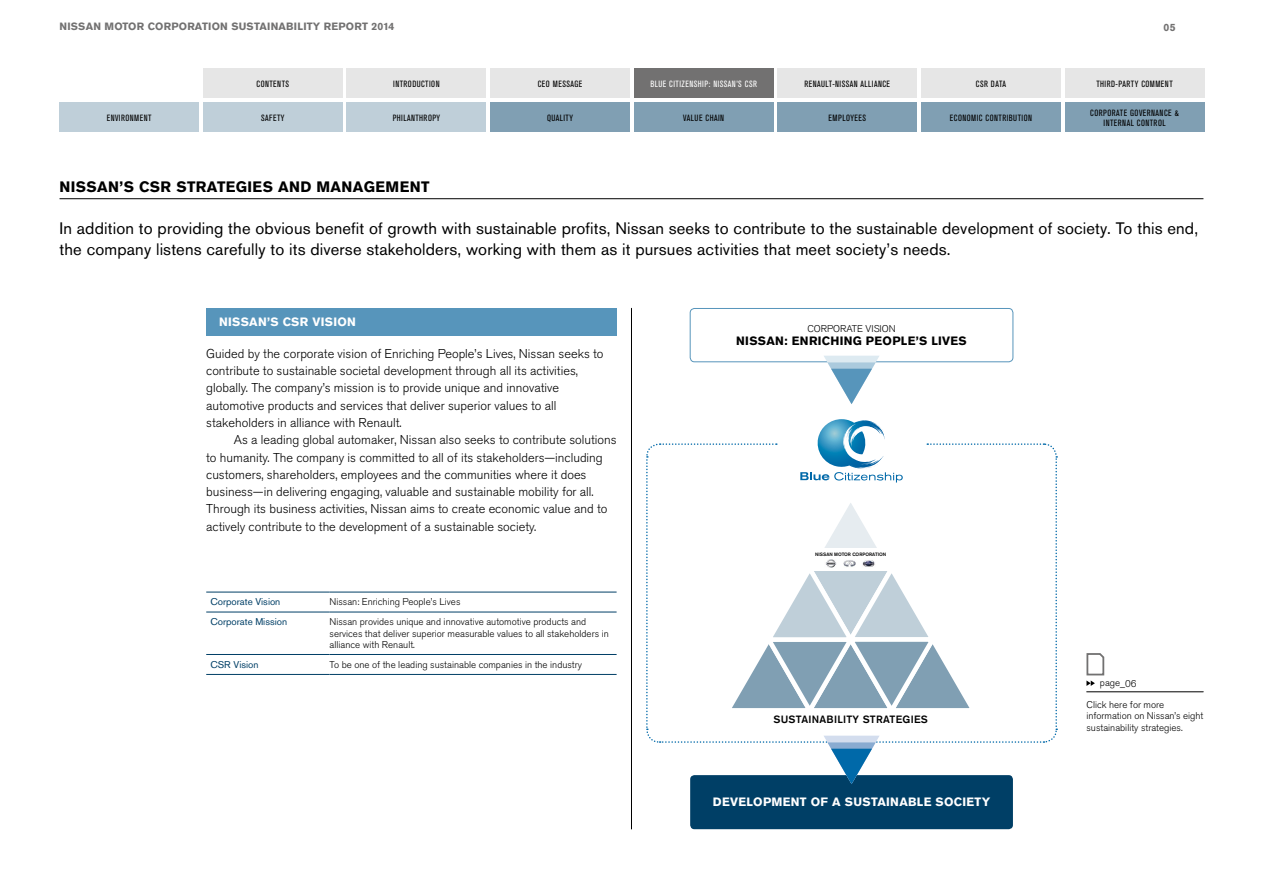
<style>
.page{position:relative;width:1263px;height:893px;background:#fff}
.page>*{position:absolute;margin:0;border:0;box-sizing:border-box;transform-origin:0 0}
.t1{font:16.5px/21px "Nissan AG";letter-spacing:.01em;color:#000}
.t2{font:700 15px "Nissan AG";letter-spacing:.025em;color:#000}
.t3{font:300 12.75px/17.2px "Nissan AG";color:#000}
.t4{font:700 12px "Nissan AG";letter-spacing:.025em;color:#fff}
.t5{font:700 12px "Nissan AG";letter-spacing:.025em;color:#000}
.t6{font:700 10.5px "Nissan AG";letter-spacing:.02em;color:#727171}
.t7{font:500 10.5px "Nissan AG";letter-spacing:.025em;color:#000}
.t8{font:300 9.75px/11.2px "Nissan AG";color:#000}
.t9{font:9.75px "Nissan AG";color:#003f66}
.t10{font:condensed 9px/10.5px "Nissan AG";letter-spacing:.05em;color:#000;text-align:center}
.t11{font:condensed 9px "Nissan AG";letter-spacing:.05em;color:#fff}
.t12{font:500 4.8px "Nissan AG";color:#000}
</style>
<div class="page">
<hr style="left:631px;top:308px;width:1px;height:521px;background:#000">
<div style="left:690px;top:308px;width:323px;height:54px;border:1px solid #5795bb;border-radius:4px"></div>
<hr style="left:60px;top:198px;width:1143px;height:1px;background:#000">
<div style="left:206px;top:308px;width:411px;height:28px;background:#5795bb"></div>
<svg style="left:823px;top:356px;width:56px;height:48px"></svg>
<div style="left:690px;top:775px;width:323px;height:54px;background:#003f66;border-radius:4px"></div>
<svg style="left:646px;top:419px;width:412px;height:365px"></svg>
<hr style="left:206px;top:592px;width:124px;height:1px;background:#003f66">
<hr style="left:330px;top:592px;width:287px;height:1px;background:#003f66">
<hr style="left:206px;top:612px;width:124px;height:1px;background:#003f66">
<hr style="left:330px;top:612px;width:287px;height:1px;background:#003f66">
<hr style="left:206px;top:654px;width:124px;height:1px;background:#003f66">
<hr style="left:330px;top:654px;width:287px;height:1px;background:#003f66">
<hr style="left:206px;top:674px;width:124px;height:1px;background:#003f66">
<hr style="left:330px;top:674px;width:287px;height:1px;background:#003f66">
<svg style="left:1086px;top:653px;width:19px;height:33px"></svg>
<hr style="left:1087px;top:691px;width:116px;height:1px;background:#000">
<div style="left:203px;top:102px;width:139px;height:30px;background:#bfcfd9"></div>
<div style="left:347px;top:102px;width:139px;height:30px;background:#bfcfd9"></div>
<div style="left:490px;top:102px;width:140px;height:30px;background:#809fb3"></div>
<div style="left:921px;top:102px;width:139px;height:30px;background:#809fb3"></div>
<div style="left:778px;top:102px;width:139px;height:30px;background:#809fb3"></div>
<div style="left:634px;top:102px;width:139px;height:30px;background:#809fb3"></div>
<div style="left:778px;top:68px;width:139px;height:30px;background:#e6e6e6"></div>
<div style="left:1065px;top:102px;width:139px;height:30px;background:#809fb3"></div>
<div style="left:634px;top:68px;width:139px;height:30px;background:#727171"></div>
<div style="left:921px;top:68px;width:139px;height:30px;background:#e6e6e6"></div>
<div style="left:1065px;top:68px;width:139px;height:30px;background:#e6e6e6"></div>
<div style="left:60px;top:102px;width:139px;height:30px;background:#bfcfd9"></div>
<div style="left:490px;top:68px;width:140px;height:30px;background:#e6e6e6"></div>
<div style="left:347px;top:68px;width:139px;height:30px;background:#e6e6e6"></div>
<div style="left:203px;top:68px;width:139px;height:30px;background:#e6e6e6"></div>
<p class="t6" style="left:60px;top:20px;width:336px">NISSAN MOTOR CORPORATION SUSTAINABILITY REPORT 2014</p>
<p class="t6" style="left:1164px;top:21px;width:13px">05</p>
<p class="t10" style="left:107px;top:113px;width:46px">ENVIRONMENT</p>
<p class="t10" style="left:256px;top:79px;width:34px">CONTENTS</p>
<p class="t10" style="left:393px;top:79px;width:48px">INTRODUCTION</p>
<p class="t10" style="left:538px;top:79px;width:46px">CEO MESSAGE</p>
<p class="t11" style="left:650px;top:79px;width:108px">BLUE CITIZENSHIP: NISSAN’S CSR</p>
<p class="t10" style="left:976px;top:79px;width:32px">CSR DATA</p>
<p class="t10" style="left:1096px;top:79px;width:78px">THIRD-PARTY COMMENT</p>
<p class="t10" style="left:804px;top:79px;width:87px">RENAULT-NISSAN ALLIANCE</p>
<p class="t10" style="left:261px;top:113px;width:25px">SAFETY</p>
<p class="t10" style="left:393px;top:113px;width:49px">PHILANTHROPY</p>
<p class="t10" style="left:547px;top:113px;width:27px">QUALITY</p>
<p class="t10" style="left:683px;top:113px;width:43px">VALUE CHAIN</p>
<p class="t10" style="left:829px;top:113px;width:39px">EMPLOYEES</p>
<p class="t10" style="left:950px;top:113px;width:84px">ECONOMIC CONTRIBUTION</p>
<p class="t10" style="left:1090px;top:107px;width:90px">CORPORATE GOVERNANCE &amp;<br>INTERNAL CONTROL</p>
<p class="t2" style="left:60px;top:178px;width:371px">NISSAN’S CSR STRATEGIES AND MANAGEMENT</p>
<p class="t1" style="left:60px;top:217px;width:1140px">In addition to providing the obvious benefit of growth with sustainable profits, Nissan seeks to contribute to the sustainable development of society. To this end, the company listens carefully to its diverse stakeholders, working with them as it pursues activities that meet society’s needs.</p>
<p class="t4" style="left:219px;top:315px;width:138px">NISSAN’S CSR VISION</p>
<p class="t3" style="left:206px;top:345px;width:399px">Guided by the corporate vision of Enriching People’s Lives, Nissan seeks to contribute to sustainable societal development through all its activities, globally. The company’s mission is to provide unique and innovative automotive products and services that deliver superior values to all stakeholders in alliance with Renault.</p>
<p class="t3" style="left:206px;top:431px;width:412px;text-indent:28px">As a leading global automaker, Nissan also seeks to contribute solutions to humanity. The company is committed to all of its stakeholders—including customers, shareholders, employees and the communities where it does business—in delivering engaging, valuable and sustainable mobility for all.<br>Through its business activities, Nissan aims to create economic value and to actively contribute to the development of a sustainable society.</p>
<p class="t9" style="left:210px;top:596px;width:71px">Corporate Vision</p>
<p class="t8" style="left:330px;top:597px;width:132px">Nissan: Enriching People’s Lives</p>
<p class="t9" style="left:210px;top:616px;width:78px">Corporate Mission</p>
<p class="t8" style="left:330px;top:617px;width:281px">Nissan provides unique and innovative automotive products and services that deliver superior measurable values to all stakeholders in alliance with Renault.</p>
<p class="t9" style="left:210px;top:659px;width:49px">CSR Vision</p>
<p class="t8" style="left:330px;top:659px;width:254px">To be one of the leading sustainable companies in the industry</p>
<p class="t8" style="left:807px;top:323px;width:90px">CORPORATE VISION</p>
<p class="t5" style="left:736px;top:334px;width:232px">NISSAN: ENRICHING PEOPLE’S LIVES</p>
<p class="t12" style="left:815px;top:551px;width:73px">NISSAN MOTOR CORPORATION</p>
<p class="t7" style="left:773px;top:713px;width:156px">SUSTAINABILITY STRATEGIES</p>
<p class="t4" style="left:713px;top:795px;width:279px">DEVELOPMENT OF A SUSTAINABLE SOCIETY</p>
<p class="t8" style="left:1100px;top:677px;width:38px">page_06</p>
<p class="t8" style="left:1086px;top:699px;width:118px">Click here for more information on Nissan’s eight sustainability strategies.</p>
</div>
